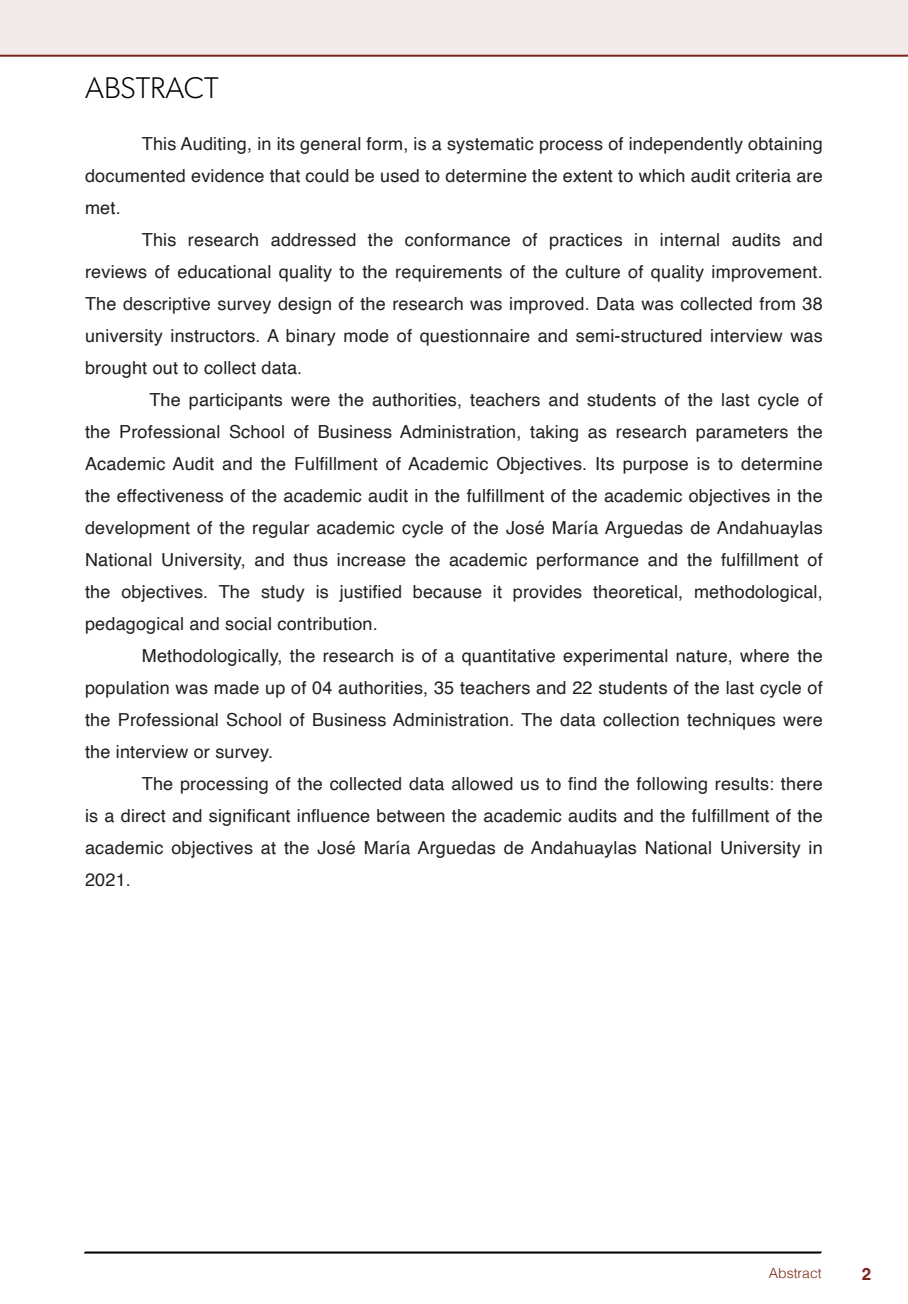
<style>
.page{position:relative;width:908px;height:1304px;background:#fff}
.page>*{position:absolute;margin:0;border:0;box-sizing:border-box;transform-origin:0 0}
.t1{font:300 30px "Gibson";color:#000}
.t2{font:18px/32px "Helvetica";letter-spacing:.01em;color:#231f20;text-align:justify}
.t3{font:700 16.8px "Helvetica";color:#7a2616}
.t4{font:300 14px "Helvetica";color:#7a2616}
</style>
<div class="page">
<svg style="left:84px;top:1251px;width:737px;height:3px;background:#515151"></svg>
<div style="left:0;top:0;width:907px;height:57px;background:#f2e9e8"></div>
<h1 class="t1" style="left:85px;top:69px;width:135px">ABSTRACT</h1>
<p class="t2" style="left:85px;top:128px;width:738px;text-indent:57px">This Auditing, in its general form, is a systematic process of independently obtaining documented evidence that could be used to determine the extent to which audit criteria are met.</p>
<p class="t2" style="left:85px;top:224px;width:739px;text-indent:57px">This research addressed the conformance of practices in internal audits and reviews of educational quality to the requirements of the culture of quality improvement.<br>The descriptive survey design of the research was improved. Data was collected from 38 university instructors. A binary mode of questionnaire and semi-structured interview was brought out to collect data.</p>
<p class="t2" style="left:85px;top:384px;width:738px;text-indent:64px">The participants were the authorities, teachers and students of the last cycle of the Professional School of Business Administration, taking as research parameters the Academic Audit and the Fulfillment of Academic Objectives. Its purpose is to determine the effectiveness of the academic audit in the fulfillment of the academic objectives in the development of the regular academic cycle of the José María Arguedas de Andahuaylas National University, and thus increase the academic performance and the fulfillment of the objectives. The study is justified because it provides theoretical, methodological, pedagogical and social contribution.</p>
<p class="t2" style="left:85px;top:640px;width:738px;text-indent:57px">Methodologically, the research is of a quantitative experimental nature, where the population was made up of 04 authorities, 35 teachers and 22 students of the last cycle of the Professional School of Business Administration. The data collection techniques were the interview or survey.</p>
<p class="t2" style="left:85px;top:768px;width:738px;text-indent:57px">The processing of the collected data allowed us to find the following results: there is a direct and significant influence between the academic audits and the fulfillment of the academic objectives at the José María Arguedas de Andahuaylas National University in 2021.</p>
<p class="t4" style="left:768px;top:1261px;width:54px">Abstract</p>
<p class="t3" style="left:861px;top:1264px;width:11px">2</p>
</div>
